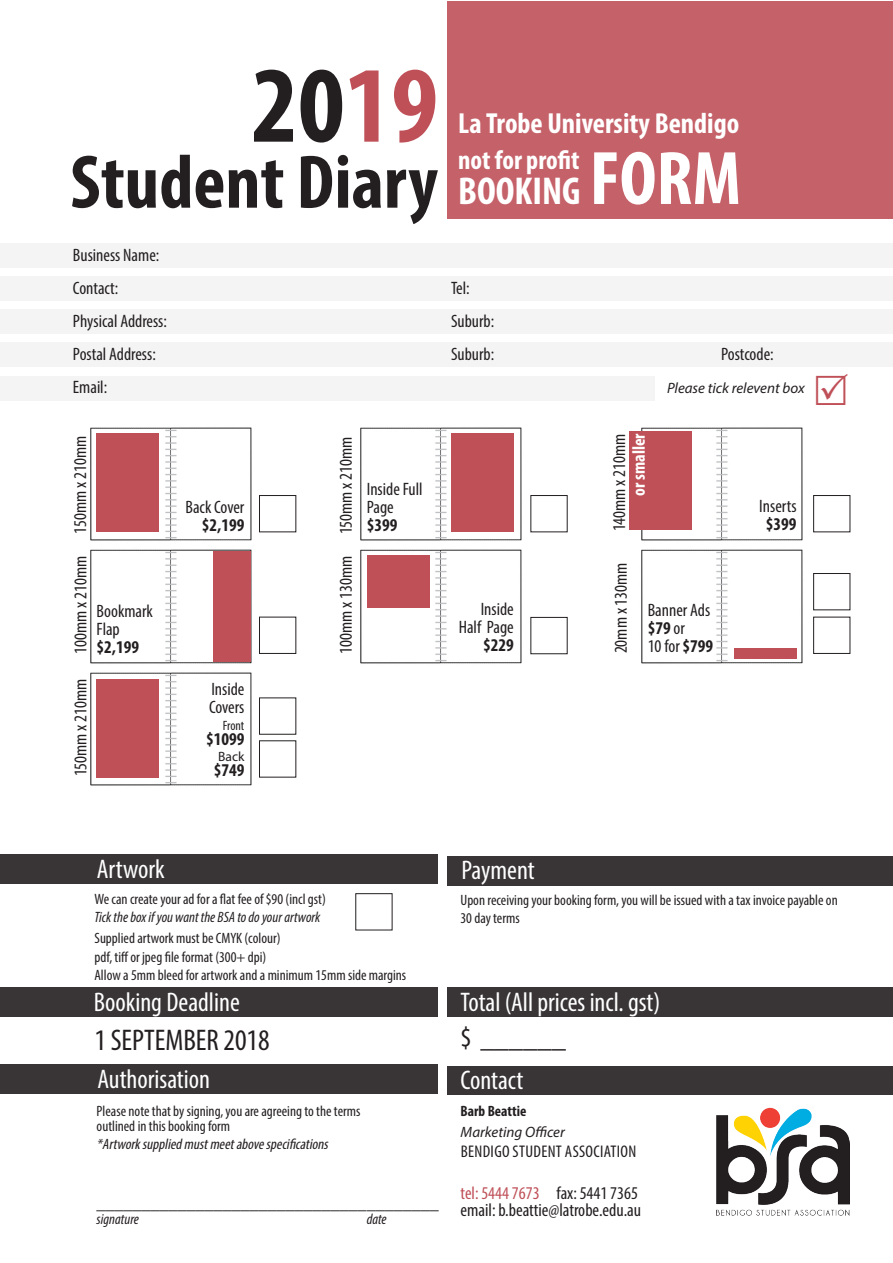
<style>
.page{position:relative;width:893px;height:1263px;background:#fff}
.page>*{position:absolute;margin:0;border:0;box-sizing:border-box;transform-origin:0 0}
.t1{font:700 condensed 109.5px "Myriad Pro";color:#231f20}
.t2{font:700 condensed 76.5px "Myriad Pro";color:#231f20}
.t3{font:700 condensed 39px "Myriad Pro";color:#fff}
.t4{font:condensed 30px "Myriad Pro";color:#231f20}
.t5{font:700 condensed 29.1px "Myriad Pro";color:#fff}
.t6{font:condensed 28.5px "Myriad Pro";color:#231f20}
.t7{font:condensed 27px "Myriad Pro";color:#fff}
.t8{font:700 condensed 27px "Myriad Pro";color:#fff}
.t9{font:condensed 18.3px "Myriad Pro";color:#231f20}
.t10{font:condensed 18px/18px "Myriad Pro";color:#231f20}
.t11{font:700 condensed 18px "Myriad Pro";color:#231f20}
.t12{font:condensed 18px "Myriad Pro";color:#bf5058}
.t13{font:700 condensed 18px "Myriad Pro";color:#fff}
.t14{font:condensed 16.95px "Myriad Pro";letter-spacing:.02em;color:#231f20}
.t15{font:condensed 15px/18px "Myriad Pro";color:#231f20}
.t16{font:italic condensed 15px "Myriad Pro";color:#231f20}
.t17{font:italic condensed 15px "Myriad Pro";color:#231f20}
.t18{font:italic 15px "Myriad Pro";color:#231f20}
.t19{font:700 condensed 15px "Myriad Pro";color:#231f20}
.t20{font:condensed 13.5px "Myriad Pro";letter-spacing:-.01em;color:#231f20}
.t21{font:13.5px "Myriad Pro";color:#231f20}
.s1{color:#bf5058}
.s2{font-size:76.5px}
.s3{font-weight:400}
.s4{font-weight:700}
.s5{color:#231f20}
</style>
<div class="page">
<div style="left:447px;top:1px;width:446px;height:217px;background:#c56169"></div>
<div style="left:0;top:243px;width:893px;height:24px;background:#f4f4f4"></div>
<div style="left:0;top:276px;width:893px;height:24px;background:#f4f4f4"></div>
<div style="left:0;top:310px;width:893px;height:24px;background:#f4f4f4"></div>
<div style="left:0;top:342px;width:893px;height:24px;background:#f4f4f4"></div>
<div style="left:0;top:376px;width:655px;height:24px;background:#f4f4f4"></div>
<img style="left:90px;top:427px;width:162px;height:359px">
<img style="left:360px;top:427px;width:162px;height:237px">
<img style="left:637px;top:427px;width:166px;height:237px">
<div style="left:259px;top:495px;width:37px;height:37px;border:1px solid #231f20"></div>
<div style="left:813px;top:495px;width:37px;height:37px;border:1px solid #231f20"></div>
<div style="left:813px;top:573px;width:37px;height:37px;border:1px solid #231f20"></div>
<div style="left:813px;top:617px;width:37px;height:37px;border:1px solid #231f20"></div>
<div style="left:530px;top:617px;width:38px;height:37px;border:1px solid #231f20"></div>
<div style="left:259px;top:617px;width:37px;height:37px;border:1px solid #231f20"></div>
<div style="left:259px;top:697px;width:37px;height:38px;border:1px solid #231f20"></div>
<div style="left:451px;top:433px;width:63px;height:99px;background:#bf5058"></div>
<div style="left:97px;top:433px;width:62px;height:98px;background:#bf5058"></div>
<div style="left:97px;top:679px;width:62px;height:98px;background:#bf5058"></div>
<div style="left:367px;top:555px;width:62px;height:53px;background:#bf5058"></div>
<div style="left:734px;top:648px;width:63px;height:11px;background:#bf5058"></div>
<div style="left:629px;top:432px;width:63px;height:98px;background:#bf5058"></div>
<div style="left:213px;top:551px;width:37px;height:110px;background:#bf5058"></div>
<div style="left:0;top:855px;width:438px;height:29px;background:#393536"></div>
<div style="left:0;top:987px;width:438px;height:29px;background:#393536"></div>
<div style="left:0;top:1064px;width:438px;height:30px;background:#393536"></div>
<div style="left:447px;top:856px;width:446px;height:29px;background:#393536"></div>
<div style="left:448px;top:988px;width:445px;height:29px;background:#393536"></div>
<div style="left:447px;top:1066px;width:446px;height:28px;background:#393536"></div>
<img style="left:717px;top:1107px;width:132px;height:109px">
<p class="t1" style="left:251px;top:37px;width:188px">20<span class="s1">19</span></p>
<p class="t2" style="left:70px;top:134px;width:369px">Student Diary</p>
<p class="t5" style="left:458px;top:106px;width:283px">La Trobe University Bendigo</p>
<p class="t8" style="left:458px;top:144px;width:123px">not for profit</p>
<p class="t3" style="left:458px;top:167px;width:284px">BOOKING <span class="s2">FORM</span></p>
<p class="t10" style="left:73px;top:246px;width:88px">Business Name:</p>
<p class="t10" style="left:73px;top:279px;width:47px">Contact:</p>
<p class="t10" style="left:451px;top:279px;width:20px">Tel:</p>
<p class="t10" style="left:73px;top:312px;width:96px">Physical Address:</p>
<p class="t10" style="left:451px;top:312px;width:45px">Suburb:</p>
<p class="t10" style="left:73px;top:345px;width:84px">Postal Address:</p>
<p class="t10" style="left:451px;top:345px;width:45px">Suburb:</p>
<p class="t10" style="left:721px;top:345px;width:54px">Postcode:</p>
<p class="t10" style="left:73px;top:378px;width:36px">Email:</p>
<p class="t18" style="left:667px;top:379px;width:139px">Please tick relevent box</p>
<p class="t10" style="left:71px;top:533px;width:99px;rotate:-90deg">150mm x 210mm</p>
<p class="t10" style="left:71px;top:654px;width:99px;rotate:-90deg">100mm x 210mm</p>
<p class="t10" style="left:71px;top:776px;width:99px;rotate:-90deg">150mm x 210mm</p>
<p class="t10" style="left:97px;top:602px;width:58px">Bookmark</p>
<p class="t10" style="left:97px;top:620px;width:25px">Flap</p>
<p class="t11" style="left:97px;top:636px;width:44px">$2,199</p>
<p class="t10" style="left:185px;top:498px;width:60px">Back Cover</p>
<p class="t11" style="left:202px;top:513px;width:44px">$2,199</p>
<p class="t10" style="left:211px;top:680px;width:35px">Inside</p>
<p class="t10" style="left:209px;top:698px;width:37px">Covers</p>
<p class="t20" style="left:223px;top:717px;width:23px">Front</p>
<p class="t11" style="left:206px;top:727px;width:40px">$1099</p>
<p class="t21" style="left:218px;top:748px;width:28px">Back</p>
<p class="t11" style="left:214px;top:759px;width:32px">$749</p>
<p class="t10" style="left:337px;top:534px;width:99px;rotate:-90deg">150mm x 210mm</p>
<p class="t10" style="left:367px;top:480px;width:57px">Inside Full<br>Page</p>
<p class="t11" style="left:367px;top:513px;width:32px">$399</p>
<p class="t10" style="left:610px;top:531px;width:99px;rotate:-90deg">140mm x 210mm</p>
<p class="t13" style="left:628px;top:496px;width:64px;rotate:-90deg">or smaller</p>
<p class="t10" style="left:337px;top:654px;width:99px;rotate:-90deg">100mm x 130mm</p>
<p class="t10" style="left:612px;top:653px;width:93px;rotate:-90deg">20mm x 130mm</p>
<p class="t10" style="left:481px;top:600px;width:35px">Inside</p>
<p class="t10" style="left:459px;top:618px;width:57px">Half Page</p>
<p class="t11" style="left:483px;top:634px;width:32px">$229</p>
<p class="t10" style="left:648px;top:601px;width:64px">Banner Ads</p>
<p class="t11" style="left:648px;top:617px;width:39px">$79 <span class="s3">or</span></p>
<p class="t10" style="left:648px;top:637px;width:67px">10 for <span class="s4">$799</span></p>
<p class="t10" style="left:759px;top:497px;width:39px">Inserts</p>
<p class="t11" style="left:766px;top:513px;width:32px">$399</p>
<p class="t7" style="left:97px;top:853px;width:69px">Artwork</p>
<p class="t7" style="left:461px;top:854px;width:75px">Payment</p>
<p class="t15" style="left:95px;top:890px;width:233px">We can create your ad for a flat fee of $90 (incl gst)</p>
<p class="t16" style="left:95px;top:908px;width:227px">Tick the box if you want the BSA to do your artwork</p>
<p class="t15" style="left:95px;top:929px;width:188px">Supplied artwork must be CMYK (colour)</p>
<p class="t15" style="left:95px;top:947px;width:173px">pdf, tiff or jpeg file format (300+ dpi)</p>
<p class="t15" style="left:95px;top:965px;width:313px">Allow a 5mm bleed for artwork and a minimum 15mm side margins</p>
<p class="t15" style="left:460px;top:891px;width:379px">Upon receiving your booking form, you will be issued with a tax invoice payable on<br>30 day terms</p>
<p class="t7" style="left:94px;top:986px;width:147px">Booking Deadline</p>
<p class="t7" style="left:460px;top:986px;width:201px">Total (All prices incl. gst)</p>
<p class="t4" style="left:95px;top:1022px;width:177px">1 SEPTEMBER 2018</p>
<p class="t6" style="left:460px;top:1020px;width:107px">$ ______</p>
<p class="t7" style="left:97px;top:1062px;width:114px">Authorisation</p>
<p class="t7" style="left:460px;top:1064px;width:64px">Contact</p>
<p class="t15" style="left:97px;top:1102px;width:265px">Please note that by signing, you are agreeing to the terms</p>
<p class="t15" style="left:97px;top:1117px;width:135px">outlined in this booking form</p>
<p class="t17" style="left:97px;top:1135px;width:236px">*Artworksuppliedmustmeetabovespecifications</p>
<p class="t10" style="left:97px;top:1194px;width:343px">______________________________________</p>
<p class="t16" style="left:97px;top:1210px;width:44px">signature</p>
<p class="t16" style="left:367px;top:1210px;width:22px">date</p>
<p class="t19" style="left:461px;top:1101px;width:67px">Barb Beattie</p>
<p class="t18" style="left:461px;top:1123px;width:106px">Marketing Officer</p>
<p class="t14" style="left:461px;top:1141px;width:177px">BENDIGO STUDENT ASSOCIATION</p>
<p class="t12" style="left:461px;top:1182px;width:179px">tel: 5444 7673 <span class="s5">fax: 5441 7365</span></p>
<p class="t9" style="left:461px;top:1199px;width:182px">email: b.beattie@latrobe.edu.au</p>
</div>
